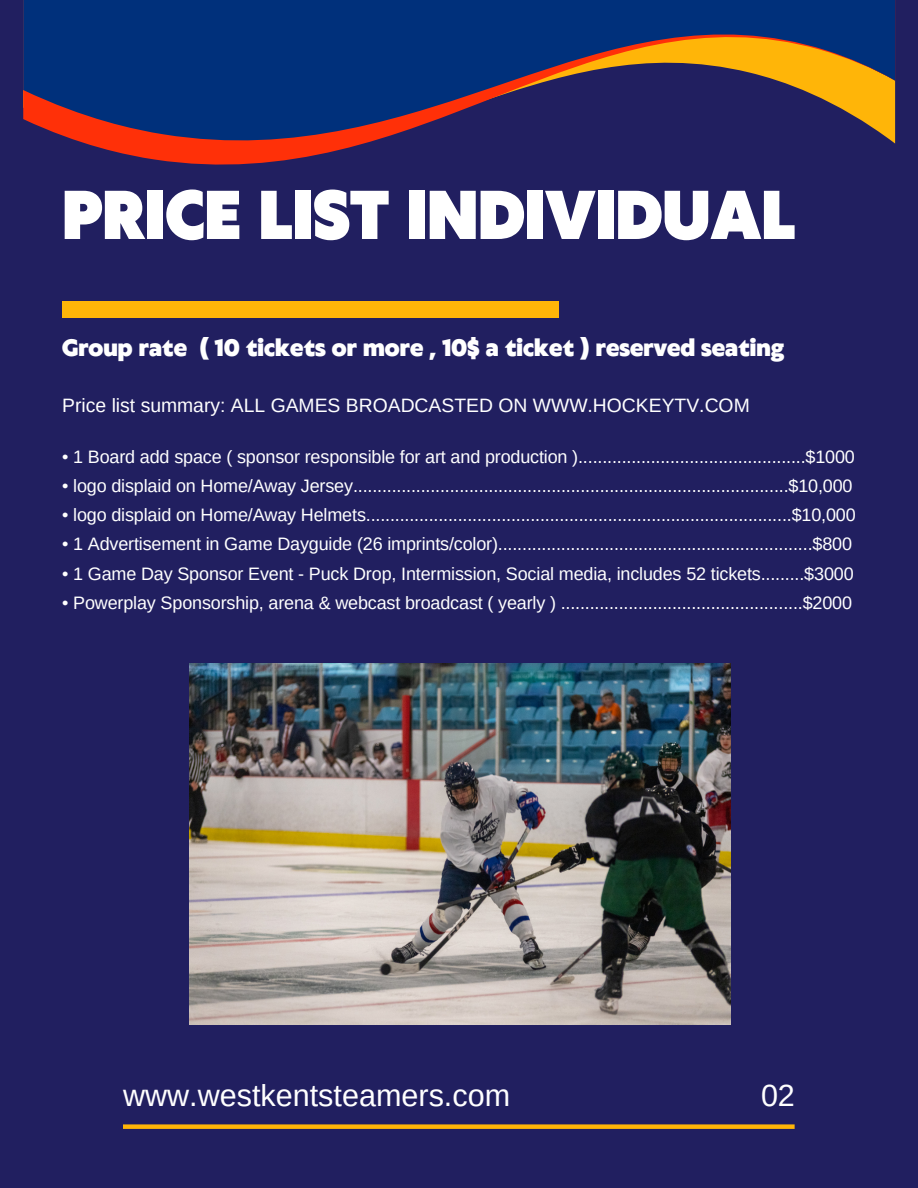
<style>
.page{position:relative;width:918px;height:1188px;background:#211f60}
.page>*{position:absolute;margin:0;border:0;box-sizing:border-box;transform-origin:0 0}
.t1{font:900 64.65px "Klein Text";color:#fff}
.t2{font:30.6px "Arimo";color:#fff}
.t3{font:900 22.35px "Klein Text";color:#fff}
.t4{font:19.35px "Arimo";color:#fff}
.t5{font:18px "Arimo";letter-spacing:-.01em;color:#fff}
</style>
<div class="page">
<svg style="left:23px;top:0;width:872px;height:165px;fill:#00307b"></svg>
<div style="left:123px;top:1124px;width:672px;height:5px;background:#ffb508"></div>
<div style="left:62px;top:301px;width:497px;height:17px;background:#ffb508"></div>
<img style="left:190px;top:664px;width:541px;height:361px">
<p class="t1" style="left:62px;top:182px;width:735px">PRICE LIST INDIVIDUAL</p>
<p class="t3" style="left:62px;top:336px;width:723px">Group rate ( 10 tickets or more , 10$ a ticket ) reserved seating</p>
<p class="t4" style="left:62px;top:394px;width:689px">Price list summary: ALL GAMES BROADCASTED ON WWW.HOCKEYTV.COM</p>
<p class="t5" style="left:62px;top:446px;width:794px">• 1 Board add space ( sponsor responsible for art and production )...............................................$1000</p>
<p class="t5" style="left:62px;top:476px;width:792px">• logo displaid on Home/Away Jersey..........................................................................................$10,000</p>
<p class="t5" style="left:62px;top:505px;width:795px">• logo displaid on Home/Away Helmets........................................................................................$10,000</p>
<p class="t5" style="left:62px;top:534px;width:791px">• 1 Advertisement in Game Dayguide (26 imprints/color).................................................................$800</p>
<p class="t5" style="left:62px;top:563px;width:793px">• 1 Game Day Sponsor Event - Puck Drop, Intermission, Social media, includes 52 tickets.........$3000</p>
<p class="t5" style="left:62px;top:593px;width:791px">• Powerplay Sponsorship, arena &amp; webcast broadcast ( yearly ) ..................................................$2000</p>
<p class="t2" style="left:123px;top:1078px;width:389px">www.westkentsteamers.com</p>
<p class="t2" style="left:761px;top:1078px;width:35px">02</p>
</div>
